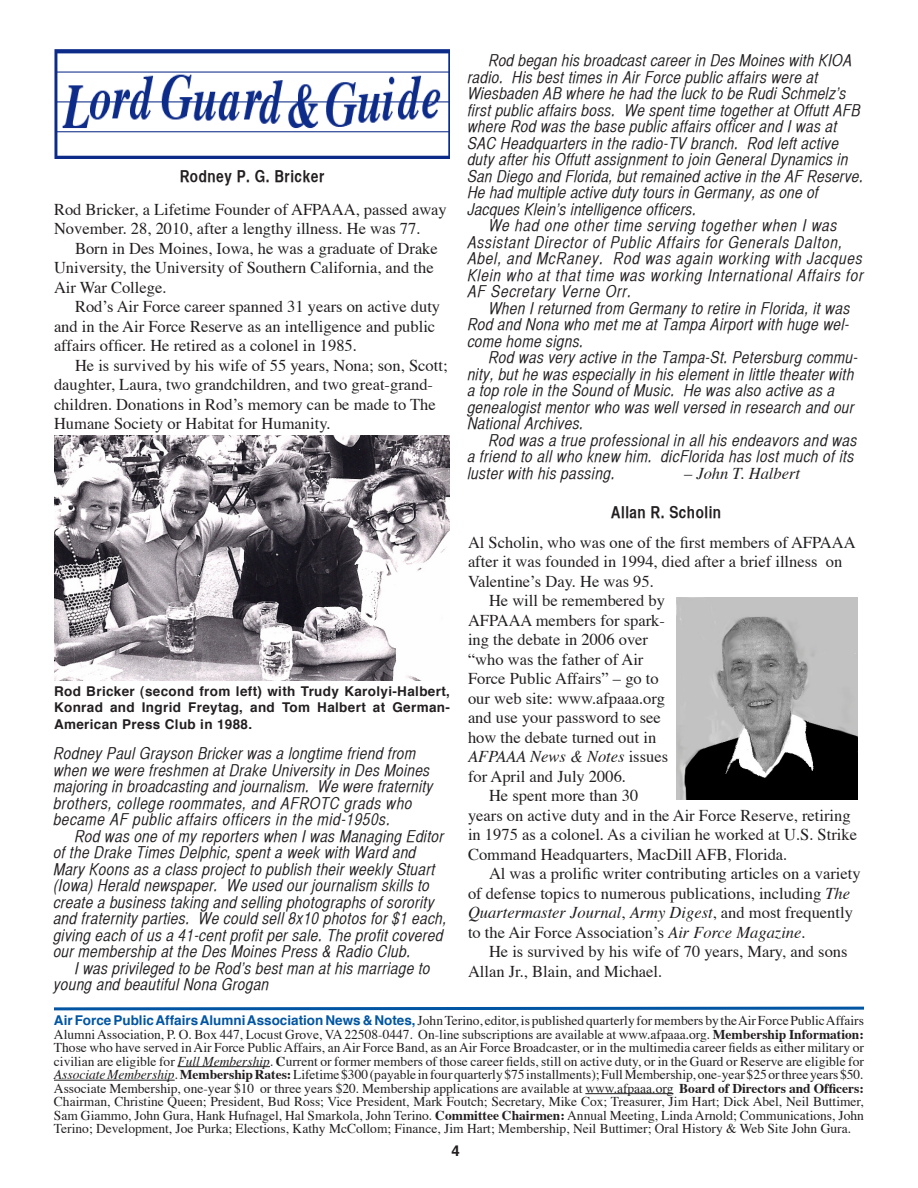
<style>
.page{position:relative;width:918px;height:1188px;background:#fff}
.page>*{position:absolute;margin:0;border:0;box-sizing:border-box;transform-origin:0 0}
.t1{font:16.5px/16.5px "Helvetica CY Oblique";letter-spacing:.025em;color:#231f20}
.t2{font:16.5px/19.5px "Times";color:#231f20}
.t3{font:16.5px/16.5px "Helvetica CY Oblique";letter-spacing:.05em;color:#231f20}
.t4{font:16.5px "Helvetica CY Bold";letter-spacing:.03em;color:#231f20}
.t5{font:italic 16.5px "Times";color:#231f20}
.t6{font:700 15px "Helvetica";color:#231f20}
.t7{font:13.5px/13.5px "Times";color:#231f20;text-align:justify}
.t8{font:700 13.5px/16.5px "Helvetica";letter-spacing:.025em;color:#231f20;text-align:justify}
.s1{font-style:italic}
.s2{font-family:"Helvetica";font-weight:700;color:#0155a2}
.s3{font-weight:700}
</style>
<div class="page">
<img style="left:55px;top:435px;width:395px;height:245px">
<hr style="left:177px;top:1066px;width:93px;height:1px;background:#231f20">
<hr style="left:54px;top:1080px;width:121px;height:1px;background:#231f20">
<hr style="left:585px;top:1093px;width:88px;height:1px;background:#231f20">
<svg style="left:54px;top:1006px;width:810px;height:5px"></svg>
<img style="left:676px;top:597px;width:181px;height:203px">
<img style="left:54px;top:49px;width:396px;height:110px">
<p class="t4" style="left:180px;top:166px;width:146px">Rodney P. G. Bricker</p>
<p class="t2" style="left:54px;top:198px;width:394px">Rod Bricker, a Lifetime Founder of AFPAAA, passed away<br>November. 28, 2010, after a lengthy illness. He was 77.</p>
<p class="t2" style="left:54px;top:237px;width:385px;text-indent:21px">Born in Des Moines, Iowa, he was a graduate of Drake<br>University, the University of Southern California, and the<br>Air War College.</p>
<p class="t2" style="left:54px;top:296px;width:388px;text-indent:21px">Rod’s Air Force career spanned 31 years on active duty and in the Air Force Reserve as an intelligence and public affairs officer. He retired as a colonel in 1985.</p>
<p class="t2" style="left:54px;top:354px;width:395px;text-indent:21px">He is survived by his wife of 55 years, Nona; son, Scott; daughter, Laura, two grandchildren, and two great-grand&shy;children. Donations in Rod’s memory can be made to The Humane Society or Habitat for Humanity.</p>
<p class="t8" style="left:54px;top:682px;width:397px">Rod Bricker (second from left) with Trudy Karolyi-Halbert, Konrad and Ingrid Freytag, and Tom Halbert at German-American Press Club in 1988.</p>
<p class="t1" style="left:54px;top:745px;width:381px">Rodney Paul Grayson Bricker was a longtime friend from when we were freshmen at Drake University in Des Moines majoring in broadcasting and journalism. We were fraternity brothers, college roommates, and AFROTC grads who became AF public affairs officers in the mid-1950s.</p>
<p class="t1" style="left:54px;top:828px;width:395px;text-indent:21px">Rod was one of my reporters when I was Managing Editor of the Drake Times Delphic, spent a week with Ward and Mary Koons as a class project to publish their weekly Stuart (Iowa) Herald newspaper. We used our journalism skills to create a business taking and selling photographs of sorority and fraternity parties. We could sell 8x10 photos for $1 each, giving each of us a 41-cent profit per sale. The profit covered our membership at the Des Moines Press &amp; Radio Club.</p>
<p class="t1" style="left:54px;top:960px;width:378px;text-indent:21px">I was privileged to be Rod’s best man at his marriage to young and beautiful Nona Grogan</p>
<p class="t1" style="left:468px;top:52px;width:397px;text-indent:21px">Rod began his broadcast career in Des Moines with KIOA radio. His best times in Air Force public affairs were at Wiesbaden AB where he had the luck to be Rudi Schmelz’s first public affairs boss. We spent time together at Offutt AFB where Rod was the base public affairs officer and I was at SAC Headquarters in the radio-TV branch. Rod left active duty after his Offutt assignment to join General Dynamics in San Diego and Florida, but remained active in the AF Reserve.<br>He had multiple active duty tours in Germany, as one of Jacques Klein’s intelligence officers.</p>
<p class="t3" style="left:468px;top:217px;width:397px;text-indent:21px">We had one other time serving together when I was Assistant Director of Public Affairs for Generals Dalton, Abel, and McRaney. Rod was again working with Jacques Klein who at that time was working International Affairs for AF Secretary Verne Orr.</p>
<p class="t1" style="left:468px;top:299px;width:384px;text-align:justify;text-indent:21px">When I returned from Germany to retire in Florida, it was Rod and Nona who met me at Tampa Airport with huge wel&shy;come home signs.</p>
<p class="t1" style="left:468px;top:349px;width:392px;text-indent:21px">Rod was very active in the Tampa-St. Petersburg commu&shy;nity, but he was especially in his element in little theater with a top role in the Sound of Music. He was also active as a genealogist mentor who was well versed in research and our National Archives.</p>
<p class="t1" style="left:468px;top:431px;width:391px;text-indent:21px">Rod was a true professional in all his endeavors and was a friend to all who knew him. dicFlorida has lost much of its luster with his passing.</p>
<p class="t5" style="left:684px;top:458px;width:118px">– John T. Halbert</p>
<p class="t4" style="left:611px;top:502px;width:112px">Allan R. Scholin</p>
<p class="t2" style="left:468px;top:531px;width:389px">Al Scholin, who was one of the first members of AFPAAA after it was founded in 1994, died after a brief illness on<br>Valentine’s Day. He was 95.</p>
<p class="t2" style="left:468px;top:589px;width:202px;text-indent:21px">He will be remembered by<br>AFPAAA members for spark&shy;ing the debate in 2006 over “who was the father of Air<br>Force Public Affairs” – go to our web site: www.afpaaa.org and use your password to see how the debate turned out in<br><span class="s1">AFPAAA News &amp; Notes</span> issues for April and July 2006.</p>
<p class="t2" style="left:468px;top:784px;width:391px;text-indent:21px">He spent more than 30<br>years on active duty and in the Air Force Reserve, retiring in 1975 as a colonel. As a civilian he worked at U.S. Strike Command Headquarters, MacDill AFB, Florida.</p>
<p class="t2" style="left:468px;top:862px;width:394px;text-indent:21px">Al was a prolific writer contributing articles on a variety of defense topics to numerous publications, including <span class="s1">The Quartermaster Journal</span>, <span class="s1">Army Digest</span>, and most frequently to the Air Force Association’s <span class="s1">Air Force Magazine.</span></p>
<p class="t2" style="left:468px;top:940px;width:381px;text-indent:21px">He is survived by his wife of 70 years, Mary, and sons<br>Allan Jr., Blain, and Michael.</p>
<p class="t7" style="left:54px;top:1013px;width:812px"><span class="s2">Air Force Public Affairs Alumni Association News &amp; Notes,</span>John Terino, editor, is published quarterly for members by the Air Force Public Affairs Alumni Association, P. O. Box 447, Locust Grove, VA 22508-0447. On-line subscriptions are available at www.afpaaa.org. <span class="s3">Membership Information:<br></span>Those who have served in Air Force Public Affairs, an Air Force Band, as an Air Force Broadcaster, or in the multimedia career fields as either military or civilian are eligible for <span class="s1">Full Membership</span>. <span class="s3">C</span>urrent or former members of those career fields, still on active duty, or in the Guard or Reserve are eligible for <span class="s1">Associate Membership</span>. <span class="s3">Membership Rates:</span> Lifetime $300 (payable in four quarterly $75 installments); Full Membership, one-year $25 or three years $50.<br>Associate Membership, one-year $10 or three years $20. Membership applications are available at www.afpaaa.org <span class="s3">Board of Directors and Officers:<br></span>Chairman, Christine Queen; President, Bud Ross; Vice President, Mark Foutch; Secretary, Mike Cox; Treasurer, Jim Hart; Dick Abel, Neil Buttimer, Sam Giammo, John Gura, Hank Hufnagel, Hal Smarkola, John Terino. <span class="s3">Committee Chairmen:</span> Annual Meeting, Linda Arnold; Communications, John Terino; Development, Joe Purka; Elections, Kathy McCollom; Finance, Jim Hart; Membership, Neil Buttimer; Oral History &amp; Web Site John Gura.</p>
<p class="t6" style="left:451px;top:1137px;width:10px">4</p>
</div>
